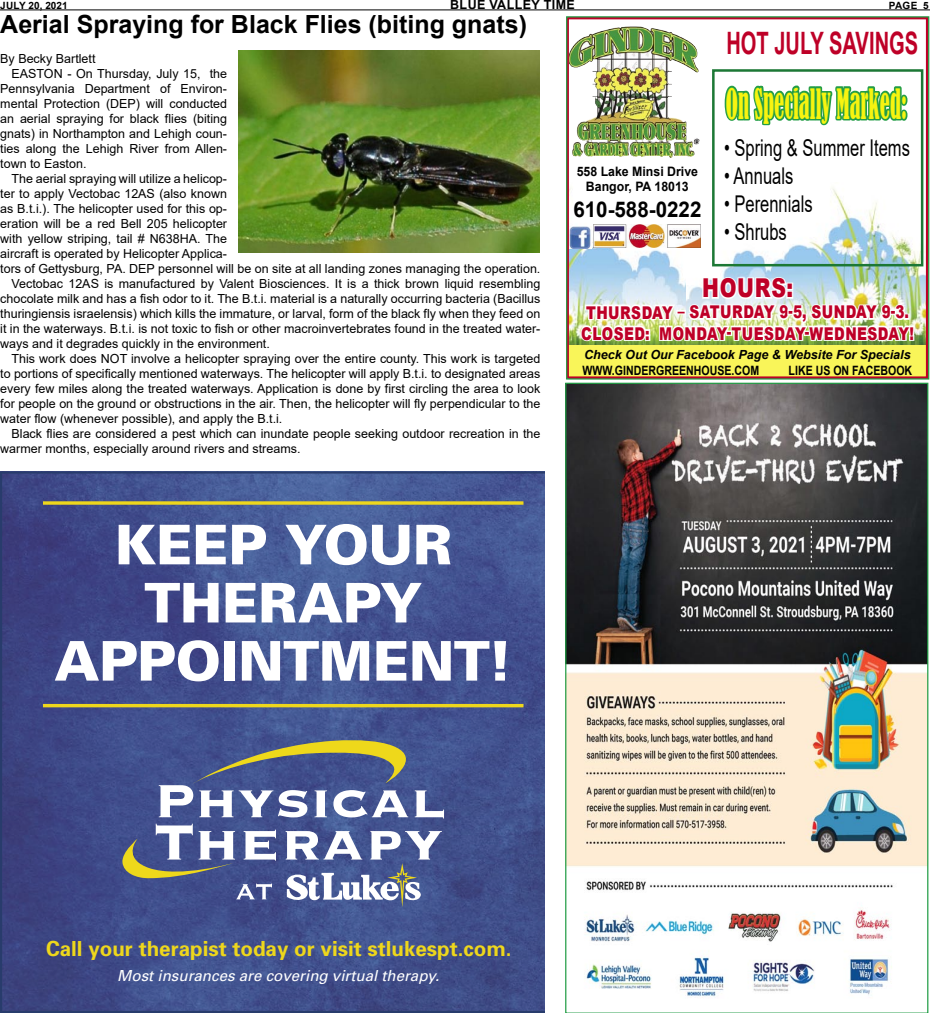
<style>
.page{position:relative;width:930px;height:1013px;background:#fff}
.page>*{position:absolute;margin:0;border:0;box-sizing:border-box;transform-origin:0 0}
.t1{font:900 54.75px/58.1px "Univers";letter-spacing:-.01em;color:#fff;text-align:center}
.t2{font:condensed 39.25px "Bernard";color:#f7f410;scale:.58 1}
.t3{font:700 30.88px "Arial";color:#be0027;scale:.65 1}
.t4{font:900 26px "Arial";letter-spacing:.035em;color:#be0027;scale:.78 1}
.t5{font:700 25px "Arial";color:#000}
.t6{font:23.12px "Arial";color:#000;scale:.72 1}
.t7{font:700 21.62px "Arial";color:#000;scale:.95 1}
.t8{font:700 20.75px "Univers";color:#eed71c}
.t9{font:900 17.62px/21px "Arial";letter-spacing:.035em;color:#be0027;scale:.78 1}
.t10{font:italic 15.25px "Univers";color:#fff}
.t11{font:700 13px/15.6px "Arial";color:#000;text-align:center;scale:.95 1}
.t12{font:700 12.88px "Arial";color:#000;scale:.82 1}
.t13{font:italic 700 12.62px "Arial";color:#000}
.t14{font:12.5px/15px "Arial";color:#000;text-align:justify}
.t15{font:700 12.5px "Arial";letter-spacing:.035em;color:#000}
.t16{font:700 10px "Arial";color:#000}
</style>
<div class="page">
<hr style="left:0;top:10px;width:930px;height:1px;background:#000">
<img style="left:565px;top:382px;width:363px;height:630px">
<img style="left:571px;top:224px;width:115px;height:121px">
<img style="left:686px;top:182px;width:238px;height:163px">
<div style="left:567px;top:345px;width:361px;height:34px;background:#f9f559"></div>
<img style="left:620px;top:26px;width:78px;height:124px">
<svg style="left:572px;top:150px;width:131px;height:70px"></svg>
<img style="left:571px;top:227px;width:20px;height:22px">
<img style="left:594px;top:225px;width:106px;height:22px">
<div style="left:567px;top:17px;width:361px;height:362px;border:3px solid #be0027"></div>
<img style="left:578px;top:275px;width:338px;height:70px">
<div style="left:712px;top:69px;width:211px;height:197px;border:3px solid #1c7835"></div>
<svg style="left:723px;top:69px;width:187px;height:57px"></svg>
<div style="left:566px;top:16px;width:363px;height:363px;border:1px solid #249e47"></div>
<img style="left:238px;top:51px;width:302px;height:201px">
<svg style="left:0;top:471px;width:544px;height:541px;background:#414f8b"></svg>
<hr style="left:43px;top:501px;width:480px;height:3px;background:#eed71c">
<hr style="left:43px;top:704px;width:480px;height:3px;background:#eed71c">
<svg style="left:122px;top:737px;width:322px;height:170px;background:#6a759b"></svg>
<p class="t16" style="left:0;top:-1px;width:69px">JULY 20, 2021</p>
<p class="t15" style="left:450px;top:-4px;width:126px">BLUE VALLEY TIME</p>
<p class="t16" style="left:889px;top:-1px;width:41px">PAGE 5</p>
<p class="t5" style="left:0;top:7px;width:528px">Aerial Spraying for Black Flies (biting gnats)</p>
<p class="t14" style="left:0;top:51px;width:97px">By Becky Bartlett</p>
<p class="t14" style="left:0;top:66px;width:228px;text-indent:11px">EASTON - On Thursday, July 15, the Pennsylvania Department of Environ&shy;mental Protection (DEP) will conducted an aerial spraying for black flies (biting gnats) in Northampton and Lehigh coun&shy;ties along the Lehigh River from Allen&shy;town to Easton.</p>
<p class="t14" style="left:0;top:171px;width:541px;text-align:left;text-indent:11px">The aerial spraying will utilize a helicop-<br>ter to apply Vectobac 12AS (also known<br>as B.t.i.). The helicopter used for this op-<br>eration will be a red Bell 205 helicopter<br>with yellow striping, tail # N638HA. The<br>aircraft is operated by Helicopter Applica-<br>tors of Gettysburg, PA. DEP personnel will be on site at all landing zones managing the operation.</p>
<p class="t14" style="left:0;top:276px;width:541px;text-indent:11px">Vectobac 12AS is manufactured by Valent Biosciences. It is a thick brown liquid resembling chocolate milk and has a fish odor to it. The B.t.i. material is a naturally occurring bacteria (Bacillus thuringiensis israelensis) which kills the immature, or larval, form of the black fly when they feed on it in the waterways. B.t.i. is not toxic to fish or other macroinvertebrates found in the treated water&shy;ways and it degrades quickly in the environment.</p>
<p class="t14" style="left:0;top:351px;width:541px;text-indent:11px">This work does NOT involve a helicopter spraying over the entire county. This work is targeted to portions of specifically mentioned waterways. The helicopter will apply B.t.i. to designated areas every few miles along the treated waterways. Application is done by first circling the area to look for people on the ground or obstructions in the air. Then, the helicopter will fly perpendicular to the water flow (whenever possible), and apply the B.t.i.</p>
<p class="t14" style="left:0;top:426px;width:541px;text-indent:11px">Black flies are considered a pest which can inundate people seeking outdoor recreation in the warmer months, especially around rivers and streams.</p>
<h1 class="t1" style="left:54px;top:514px;width:459px">KEEP YOUR<br>THERAPY<br>APPOINTMENT!</h1>
<p class="t3" style="left:726px;top:22px;width:297px">HOT JULY SAVINGS</p>
<p class="t11" style="left:577px;top:164px;width:129px">558 Lake Minsi Drive<br>Bangor, PA 18013</p>
<p class="t7" style="left:573px;top:194px;width:136px">610-588-0222</p>
<p class="t2" style="left:726px;top:81px;width:314px">On Specially Marked:</p>
<p class="t6" style="left:724px;top:132px;width:259px">• Spring &amp; Summer Items</p>
<p class="t6" style="left:724px;top:160px;width:98px">• Annuals</p>
<p class="t6" style="left:724px;top:188px;width:124px">• Perennials</p>
<p class="t6" style="left:724px;top:215px;width:89px">• Shrubs</p>
<p class="t4" style="left:702px;top:269px;width:118px">HOURS:</p>
<p class="t9" style="left:581px;top:301px;width:428px">THURSDAY – SATURDAY 9-5, SUNDAY 9-3.<br>CLOSED: MONDAY-TUESDAY-WEDNESDAY!</p>
<p class="t13" style="left:584px;top:346px;width:328px">Check Out Our Facebook Page &amp; Website For Specials</p>
<p class="t12" style="left:582px;top:361px;width:217px">WWW.GINDERGREENHOUSE.COM</p>
<p class="t12" style="left:788px;top:361px;width:152px">LIKE US ON FACEBOOK</p>
<h3 class="t8" style="left:46px;top:935px;width:467px">Call your therapist today or visit stlukespt.com.</h3>
<p class="t10" style="left:117px;top:965px;width:324px">Most insurances are covering virtual therapy.</p>
</div>
